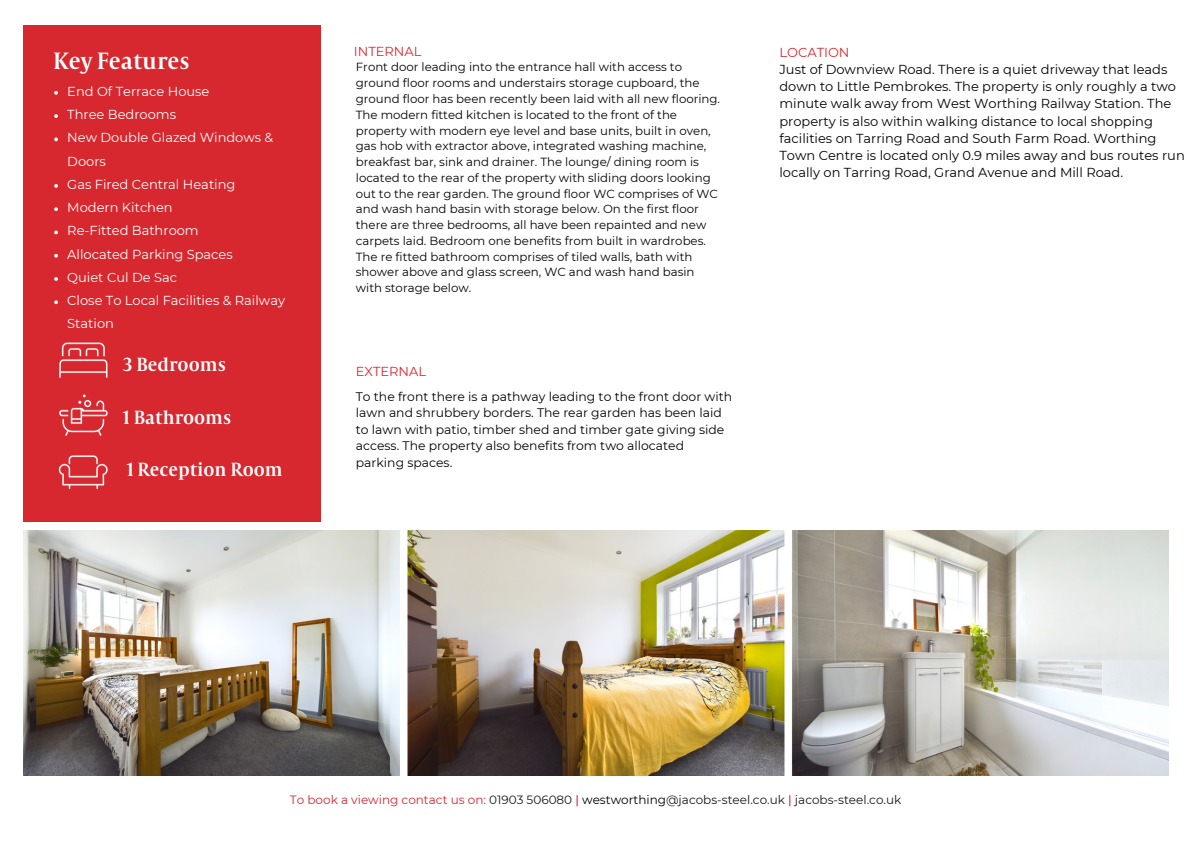
<style>
.page{position:relative;width:1191px;height:843px;background:#fff}
.page>*{position:absolute;margin:0;border:0;box-sizing:border-box;transform-origin:0 0}
.t1{font:26px "Capitolium Road";color:#fff}
.t2{font:21px "Capitolium Road";color:#fff}
.t3{font:13px/17.2px "Montserrat";color:#000}
.t4{font:13px/23.2px "Montserrat";color:#fff}
.t5{font:13px "Montserrat";color:#d7282f}
.t6{font:12.4px/16.5px "Montserrat";color:#000}
.t7{font:12px "Montserrat";color:#191718}
.t8{font:11.8px/15.8px "Montserrat";color:#000}
.s1{color:#d7282f}
.s2{font-weight:500;color:#d7282f}
.s3{color:#000}
</style>
<div class="page">
<img style="left:23px;top:530px;width:1145px;height:245px">
<div style="left:23px;top:25px;width:297px;height:496px;background:#d7282f"></div>
<img style="left:58px;top:455px;width:50px;height:34px">
<img style="left:59px;top:394px;width:49px;height:42px">
<img style="left:59px;top:342px;width:49px;height:36px">
<svg style="left:54px;top:91px;width:4px;height:4px"></svg>
<svg style="left:54px;top:114px;width:4px;height:4px"></svg>
<svg style="left:54px;top:137px;width:4px;height:4px"></svg>
<svg style="left:54px;top:184px;width:4px;height:4px"></svg>
<svg style="left:54px;top:207px;width:4px;height:4px"></svg>
<svg style="left:54px;top:230px;width:4px;height:4px"></svg>
<svg style="left:54px;top:254px;width:4px;height:3px"></svg>
<svg style="left:54px;top:277px;width:4px;height:4px"></svg>
<svg style="left:54px;top:300px;width:4px;height:4px"></svg>
<p class="t1" style="left:53px;top:52px;width:138px">Key Features</p>
<p class="t4" style="left:67px;top:79px;width:144px">End Of Terrace House</p>
<p class="t4" style="left:67px;top:103px;width:110px">Three Bedrooms</p>
<p class="t4" style="left:67px;top:126px;width:207px">New Double Glazed Windows &amp;<br>Doors</p>
<p class="t4" style="left:67px;top:172px;width:170px">Gas Fired Central Heating</p>
<p class="t4" style="left:67px;top:196px;width:107px">Modern Kitchen</p>
<p class="t4" style="left:67px;top:219px;width:133px">Re-Fitted Bathroom</p>
<p class="t4" style="left:67px;top:242px;width:167px">Allocated Parking Spaces</p>
<p class="t4" style="left:67px;top:265px;width:111px">Quiet Cul De Sac</p>
<p class="t4" style="left:67px;top:289px;width:219px">Close To Local Facilities &amp; Railway<br>Station</p>
<p class="t2" style="left:123px;top:357px;width:104px">3 Bedrooms</p>
<p class="t2" style="left:123px;top:410px;width:110px">1 Bathrooms</p>
<p class="t2" style="left:127px;top:462px;width:158px">1 Reception Room</p>
<p class="t5" style="left:354px;top:44px;width:69px">INTERNAL</p>
<p class="t8" style="left:356px;top:59px;width:366px">Front door leading into the entrance hall with access to ground floor rooms and understairs storage cupboard, the ground floor has been recently been laid with all new flooring.<br>The modern fitted kitchen is located to the front of the property with modern eye level and base units, built in oven, gas hob with extractor above, integrated washing machine, breakfast bar, sink and drainer. The lounge/ dining room is located to the rear of the property with sliding doors looking out to the rear garden. The ground floor WC comprises of WC and wash hand basin with storage below. On the first floor there are three bedrooms, all have been repainted and new carpets laid. Bedroom one benefits from built in wardrobes.<br>The re fitted bathroom comprises of tiled walls, bath with shower above and glass screen, WC and wash hand basin</p>
<p class="t8" style="left:356px;top:280px;width:117px">with storage below.</p>
<p class="t5" style="left:356px;top:364px;width:72px">EXTERNAL</p>
<p class="t6" style="left:356px;top:388px;width:378px">To the front there is a pathway leading to the front door with lawn and shrubbery borders. The rear garden has been laid to lawn with patio, timber shed and timber gate giving side access. The property also benefits from two allocated</p>
<p class="t6" style="left:356px;top:454px;width:98px">parking spaces.</p>
<p class="t5" style="left:779px;top:44px;width:72px">LOCATION</p>
<p class="t3" style="left:779px;top:61px;width:407px">Just of Downview Road. There is a quiet driveway that leads down to Little Pembrokes. The property is only roughly a two minute walk away from West Worthing Railway Station. The property is also within walking distance to local shopping facilities on Tarring Road and South Farm Road. Worthing Town Centre is located only 0.9 miles away and bus routes run locally on Tarring Road, Grand Avenue and Mill Road.</p>
<p class="t7" style="left:290px;top:792px;width:613px"><span class="s1">To book a viewing contact us on:</span> 01903 506080 <span class="s2">|</span> <span class="s3">westworthing</span>@jacobs-steel.co.uk <span class="s2">|</span> jacobs-steel.co.uk</p>
</div>
